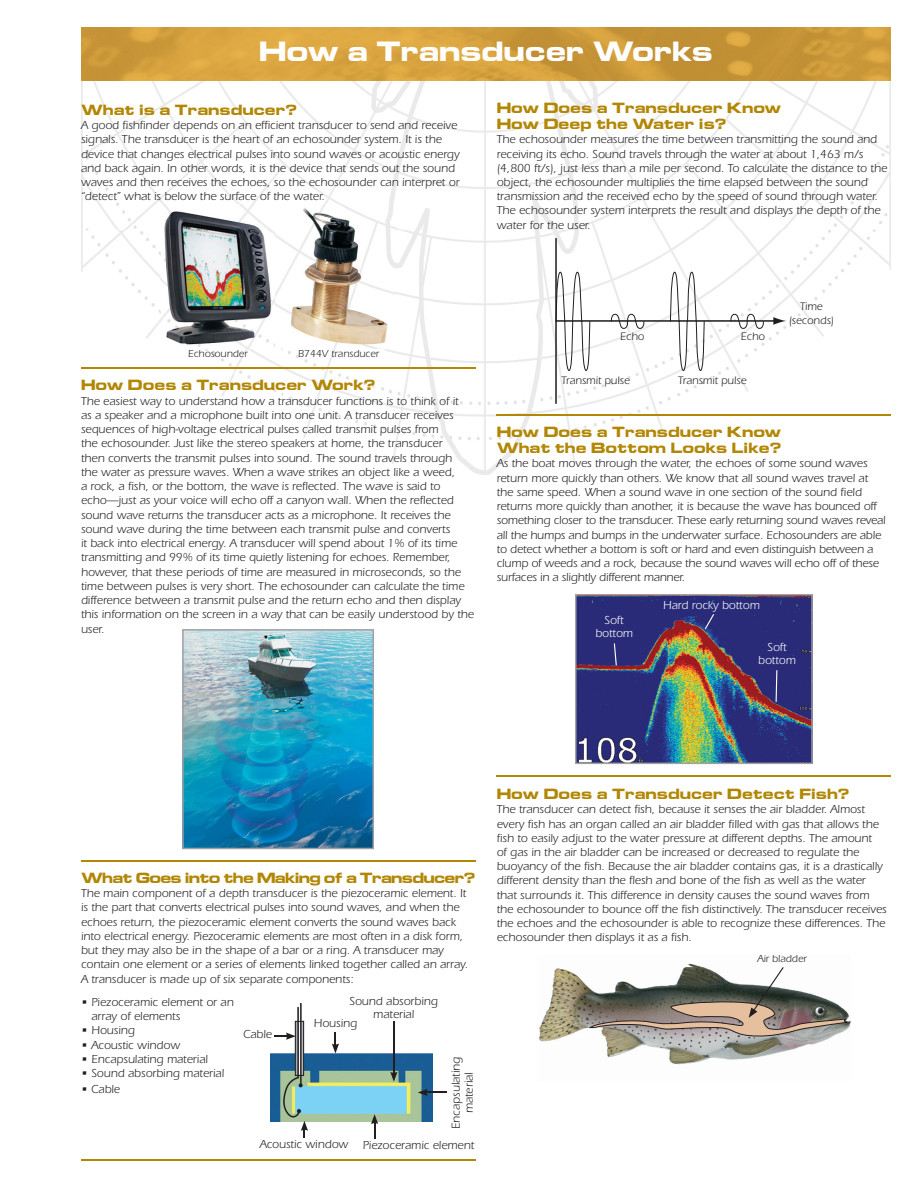
<style>
.page{position:relative;width:918px;height:1188px;background:#fff}
.page>*{position:absolute;margin:0;border:0;box-sizing:border-box;transform-origin:0 0}
.t1{font:700 24px "Euro Technic Ext";color:#fff}
.t2{font:700 12.75px/16.2px "Euro Technic Ext";color:#b28705}
.t3{font:700 12.75px "Euro Technic Ext";letter-spacing:-.05em;color:#b28705}
.t4{font:12px/14.2px "ITC Eras Std";color:#231f20}
.t5{font:12px/12.8px "ITC Eras Std";color:#fff;text-align:center}
.t6{font:11.25px/13.5px "ITC Eras Std";color:#231f20;text-align:center}
.t7{font:10.5px "ITC Eras Std";color:#231f20}
</style>
<div class="page">
<img style="left:81px;top:27px;width:810px;height:203px">
<img style="left:81px;top:230px;width:79px;height:109px">
<img style="left:233px;top:349px;width:50px;height:47px">
<img style="left:385px;top:230px;width:506px;height:245px">
<img style="left:205px;top:349px;width:28px;height:47px">
<img style="left:284px;top:349px;width:101px;height:89px">
<img style="left:81px;top:78px;width:810px;height:3px">
<hr style="left:81px;top:367px;width:394px;height:2px;background:#b28705">
<img style="left:182px;top:629px;width:192px;height:220px">
<hr style="left:81px;top:860px;width:394px;height:1px;background:#b28705">
<hr style="left:555px;top:239px;width:2px;height:165px;background:#231f20">
<hr style="left:556px;top:320px;width:220px;height:2px;background:#231f20">
<svg style="left:773px;top:317px;width:13px;height:8px"></svg>
<svg style="left:555px;top:243px;width:209px;height:161px"></svg>
<img style="left:160px;top:205px;width:236px;height:144px">
<img style="left:270px;top:1004px;width:163px;height:117px">
<svg style="left:275px;top:1033px;width:21px;height:7px"></svg>
<svg style="left:332px;top:1032px;width:7px;height:22px"></svg>
<hr style="left:393px;top:1022px;width:1px;height:52px;background:#231f20">
<svg style="left:390px;top:1072px;width:8px;height:10px"></svg>
<svg style="left:301px;top:1121px;width:7px;height:17px"></svg>
<svg style="left:418px;top:1089px;width:29px;height:7px"></svg>
<svg style="left:371px;top:1114px;width:7px;height:24px"></svg>
<hr style="left:497px;top:414px;width:394px;height:2px;background:#b28705">
<img style="left:575px;top:594px;width:238px;height:170px">
<hr style="left:497px;top:775px;width:394px;height:1px;background:#b28705">
<hr style="left:81px;top:1159px;width:394px;height:1px;background:#b28705">
<img style="left:539px;top:963px;width:311px;height:102px">
<svg style="left:589px;top:967px;width:259px;height:72px"></svg>
<h1 class="t1" style="left:259px;top:34px;width:455px">How a Transducer Works</h1>
<p class="t2" style="left:81px;top:101px;width:217px">What is a Transducer?</p>
<p class="t4" style="left:81px;top:118px;width:380px">A good fishfinder depends on an efficient transducer to send and receive signals. The transducer is the heart of an echosounder system. It is the device that changes electrical pulses into sound waves or acoustic energy and back again. In other words, it is the device that sends out the sound waves and then receives the echoes, so the echosounder can interpret or “detect” what is below the surface of the water.</p>
<p class="t2" style="left:497px;top:99px;width:286px">How Does a Transducer Know<br>How Deep the Water is?</p>
<p class="t4" style="left:497px;top:132px;width:392px">The echosounder measures the time between transmitting the sound and receiving its echo. Sound travels through the water at about 1,463 m/s (4,800 ft/s), just less than a mile per second. To calculate the distance to the object, the echosounder multiplies the time elapsed between the sound transmission and the received echo by the speed of sound through water.<br>The echosounder system interprets the result and displays the depth of the water for the user.</p>
<p class="t7" style="left:188px;top:347px;width:61px">Echosounder</p>
<p class="t7" style="left:298px;top:347px;width:83px">B744V transducer</p>
<p class="t2" style="left:81px;top:377px;width:296px">How Does a Transducer Work?</p>
<p class="t4" style="left:81px;top:394px;width:395px">The easiest way to understand how a transducer functions is to think of it<br>as a speaker and a microphone built into one unit. A transducer receives sequences of high-voltage electrical pulses called transmit pulses from<br>the echosounder. Just like the stereo speakers at home, the transducer<br>then converts the transmit pulses into sound. The sound travels through<br>the water as pressure waves. When a wave strikes an object like a weed,<br>a rock, a fish, or the bottom, the wave is reflected. The wave is said to echo—just as your voice will echo off a canyon wall. When the reflected sound wave returns the transducer acts as a microphone. It receives the sound wave during the time between each transmit pulse and converts<br>it back into electrical energy. A transducer will spend about 1% of its time transmitting and 99% of its time quietly listening for echoes. Remember, however, that these periods of time are measured in microseconds, so the time between pulses is very short. The echosounder can calculate the time difference between a transmit pulse and the return echo and then display this information on the screen in a way that can be easily understood by the user.</p>
<p class="t6" style="left:620px;top:330px;width:26px">Echo</p>
<p class="t6" style="left:741px;top:330px;width:26px">Echo</p>
<p class="t6" style="left:562px;top:373px;width:70px">Transmit pulse</p>
<p class="t6" style="left:678px;top:373px;width:70px">Transmit pulse</p>
<p class="t6" style="left:789px;top:300px;width:47px">Time (seconds)</p>
<p class="t2" style="left:497px;top:423px;width:286px">How Does a Transducer Know<br>What the Bottom Looks Like?</p>
<p class="t4" style="left:497px;top:456px;width:390px">As the boat moves through the water, the echoes of some sound waves return more quickly than others. We know that all sound waves travel at the same speed. When a sound wave in one section of the sound field returns more quickly than another, it is because the wave has bounced off something closer to the transducer. These early returning sound waves reveal all the humps and bumps in the underwater surface. Echosounders are able to detect whether a bottom is soft or hard and even distinguish between a clump of weeds and a rock, because the sound waves will echo off of these surfaces in a slightly different manner.</p>
<p class="t5" style="left:595px;top:614px;width:39px">Soft bottom</p>
<p class="t5" style="left:663px;top:599px;width:98px">Hard rocky bottom</p>
<p class="t5" style="left:758px;top:641px;width:39px">Soft bottom</p>
<p class="t3" style="left:81px;top:869px;width:396px">What Goes into the Making of a Transducer?</p>
<p class="t4" style="left:81px;top:886px;width:389px">The main component of a depth transducer is the piezoceramic element. It is the part that converts electrical pulses into sound waves, and when the echoes return, the piezoceramic element converts the sound waves back into electrical energy. Piezoceramic elements are most often in a disk form, but they may also be in the shape of a bar or a ring. A transducer may contain one element or a series of elements linked together called an array.<br>A transducer is made up of six separate components:</p>
<p class="t4" style="left:92px;top:995px;width:144px;text-indent:-10px">• Piezoceramic element or an array of elements</p>
<p class="t4" style="left:81px;top:1023px;width:55px">• Housing</p>
<p class="t4" style="left:81px;top:1038px;width:101px">• Acoustic window</p>
<p class="t4" style="left:81px;top:1052px;width:128px">• Encapsulating material</p>
<p class="t4" style="left:81px;top:1066px;width:145px">• Sound absorbing material</p>
<p class="t4" style="left:81px;top:1082px;width:41px">• Cable</p>
<p class="t4" style="left:350px;top:995px;width:90px;line-height:12.8px;text-align:center">Sound absorbing material</p>
<p class="t4" style="left:314px;top:1016px;width:45px">Housing</p>
<p class="t4" style="left:243px;top:1027px;width:30px">Cable</p>
<p class="t4" style="left:450px;top:1129px;width:74px;line-height:12.8px;text-align:center;rotate:-90deg">Encapsulating material</p>
<p class="t4" style="left:260px;top:1138px;width:216px">Acoustic window Piezoceramic element</p>
<p class="t2" style="left:497px;top:786px;width:354px">How Does a Transducer Detect Fish?</p>
<p class="t4" style="left:497px;top:802px;width:391px">The transducer can detect fish, because it senses the air bladder. Almost every fish has an organ called an air bladder filled with gas that allows the fish to easily adjust to the water pressure at different depths. The amount<br>of gas in the air bladder can be increased or decreased to regulate the buoyancy of the fish. Because the air bladder contains gas, it is a drastically different density than the flesh and bone of the fish as well as the water that surrounds it. This difference in density causes the sound waves from the echosounder to bounce off the fish distinctively. The transducer receives the echoes and the echosounder is able to recognize these differences. The echosounder then displays it as a fish.</p>
<p class="t7" style="left:758px;top:953px;width:51px">Air bladder</p>
</div>
